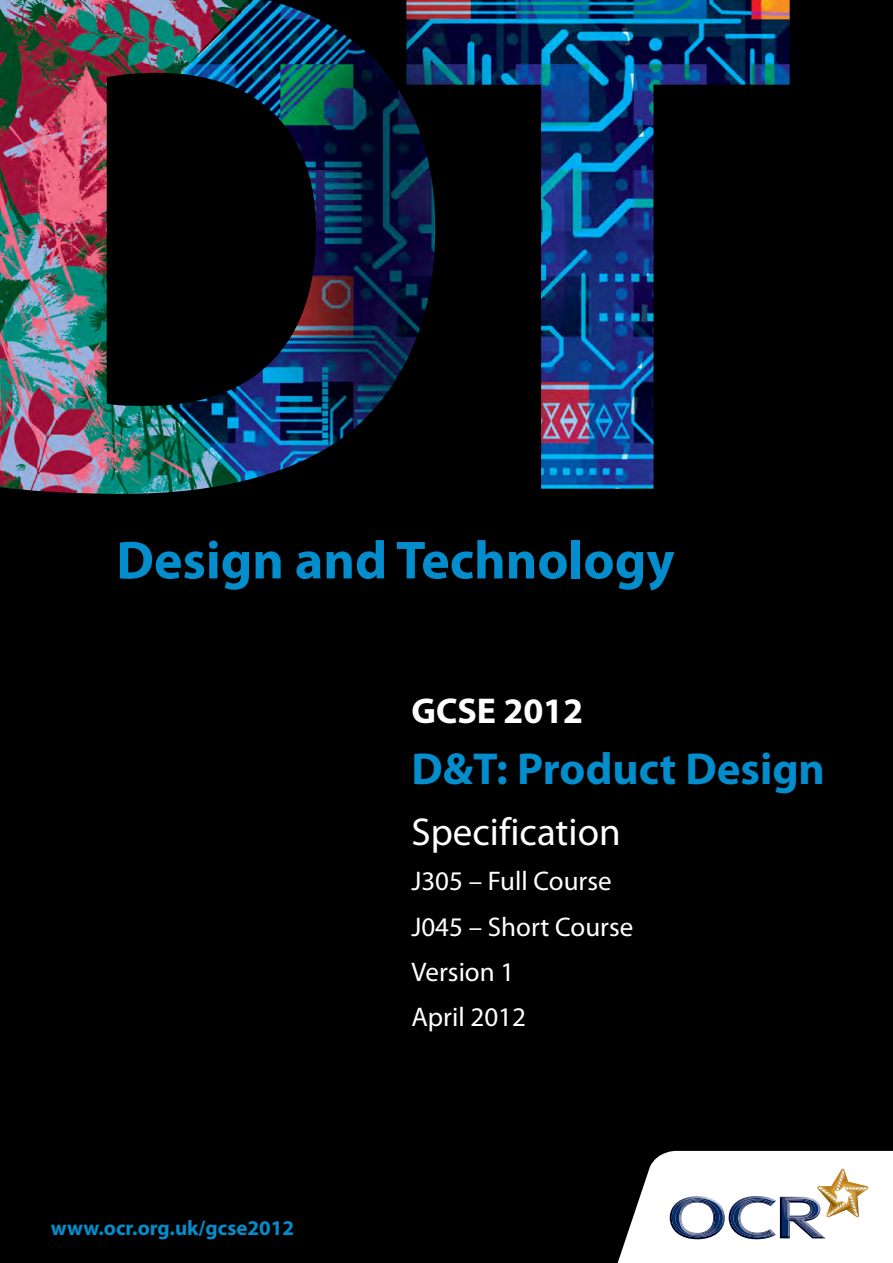
<style>
.page{position:relative;width:893px;height:1263px;background:#000}
.page>*{position:absolute;margin:0;border:0;box-sizing:border-box;transform-origin:0 0}
.t1{font:700 54px "Myriad Pro";color:#038dcd}
.t2{font:700 45px "Myriad Pro";color:#038dcd}
.t3{font:39px "Myriad Pro";color:#fff}
.t4{font:700 36px "Myriad Pro";color:#fff}
.t5{font:27px "Myriad Pro";color:#fff}
.t6{font:700 21px "Myriad Pro";color:#038dcd}
</style>
<div class="page">
<svg style="left:617px;top:1151px;width:276px;height:112px;background:#d6d6d8"></svg>
<img style="left:0;top:0;width:790px;height:494px">
<p class="t1" style="left:116px;top:525px;width:560px">Design and Technology</p>
<p class="t6" style="left:51px;top:1214px;width:245px">www.ocr.org.uk/gcse2012</p>
<p class="t4" style="left:411px;top:687px;width:173px">GCSE 2012</p>
<p class="t2" style="left:411px;top:739px;width:415px">D&amp;T: Product Design</p>
<p class="t3" style="left:411px;top:808px;width:211px">Specification</p>
<p class="t5" style="left:411px;top:865px;width:202px">J305 – Full Course</p>
<p class="t5" style="left:411px;top:910px;width:223px">J045 – Short Course</p>
<p class="t5" style="left:411px;top:955px;width:104px">Version 1</p>
<p class="t5" style="left:411px;top:1000px;width:116px">April 2012</p>
</div>
